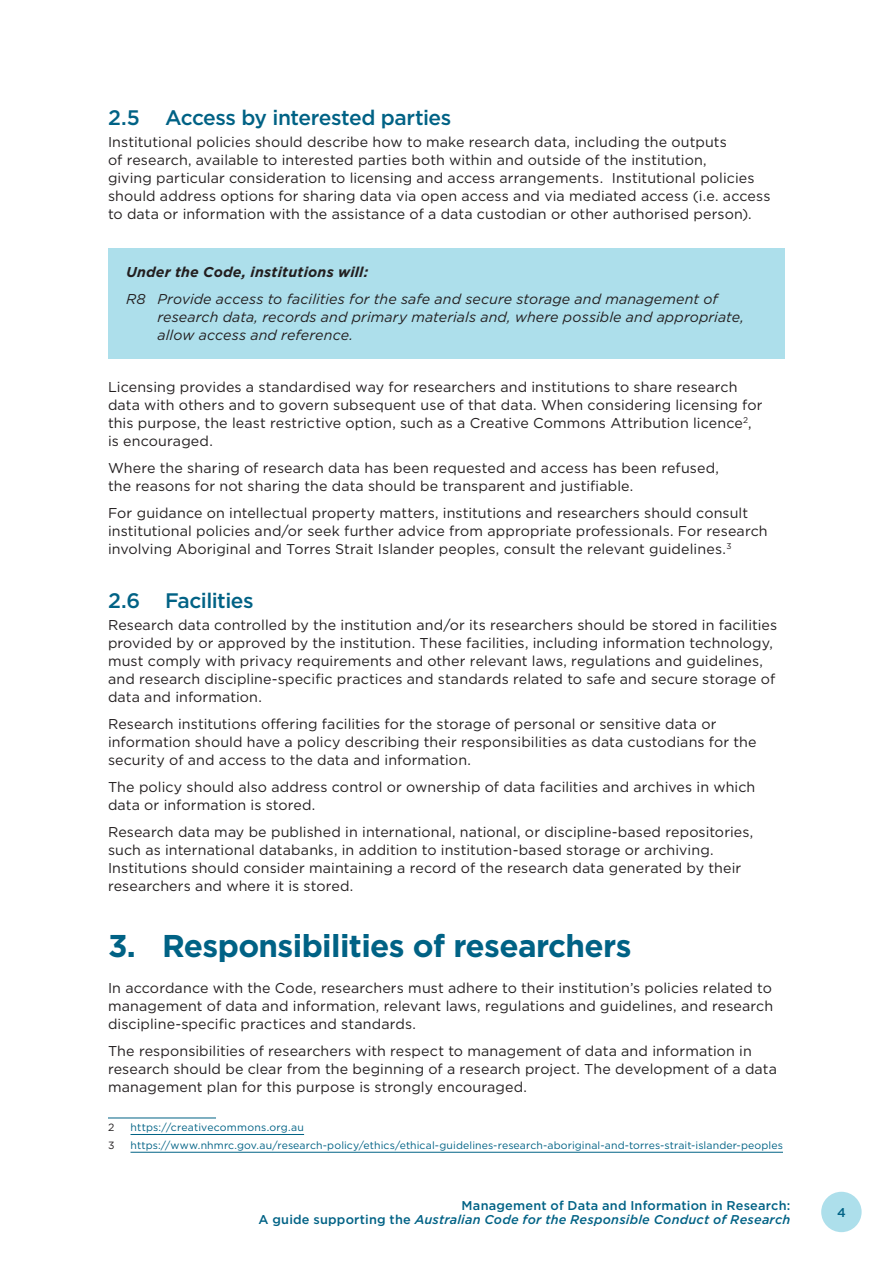
<style>
.page{position:relative;width:893px;height:1263px;background:#fff}
.page>*{position:absolute;margin:0;border:0;box-sizing:border-box;transform-origin:0 0}
.Heading_2{font:700 31.5px "Gotham";letter-spacing:-.02em;color:#006285}
.Heading_3{font:500 21px "Gotham";letter-spacing:-.025em;color:#006285}
.Body{font:14.25px/18px "Gotham";letter-spacing:.01em;color:#231f20}
.Body-2{font:italic 14.25px/18px "Gotham";letter-spacing:.005em;color:#231f20}
.Body-3{font:italic 700 14.25px "Gotham HTF";letter-spacing:.015em;color:#231f20}
.t1{font:500 12.75px/13.5px "Gotham HTF";letter-spacing:.015em;color:#006285;text-align:right}
.t2{font:500 12.75px "Gotham";color:#006285}
.Footnotes{font:10.5px "Gotham";letter-spacing:.01em;color:#006285}
.Footnotes-2{font:10.5px "Gotham";color:#231f20}
.s1{font-style:italic}
</style>
<div class="page">
<div style="left:108px;top:248px;width:677px;height:110px;background:#addfeb"></div>
<hr style="left:108px;top:1117px;width:108px;height:1px;background:#006285">
<hr style="left:130px;top:1134px;width:174px;height:1px;background:#006285">
<hr style="left:130px;top:1152px;width:653px;height:1px;background:#006285">
<div style="left:821px;top:1192px;width:41px;height:40px;background:#addfeb;border-radius:50%"></div>
<h3 class="Heading_3" style="left:108px;top:104px;width:345px">2.5 Access by interested parties</h3>
<p class="Body" style="left:108px;top:133px;width:664px">Institutional policies should describe how to make research data, including the outputs<br>of research, available to interested parties both within and outside of the institution,<br>giving particular consideration to licensing and access arrangements. Institutional policies should address options for sharing data via open access and via mediated access (i.e. access to data or information with the assistance of a data custodian or other authorised person).</p>
<p class="Body-3" style="left:126px;top:264px;width:244px">Under the Code, institutions will:</p>
<p class="Body-2" style="left:158px;top:290px;width:588px;text-indent:-32px">R8 Provide access to facilities for the safe and secure storage and management of research data, records and primary materials and, where possible and appropriate, allow access and reference.</p>
<p class="Body" style="left:108px;top:377px;width:656px">Licensing provides a standardised way for researchers and institutions to share research data with others and to govern subsequent use of that data. When considering licensing for this purpose, the least restrictive option, such as a Creative Commons Attribution licence<sup>2</sup>, is encouraged.</p>
<p class="Body" style="left:108px;top:458px;width:612px">Where the sharing of research data has been requested and access has been refused, the reasons for not sharing the data should be transparent and justifiable.</p>
<p class="Body" style="left:108px;top:503px;width:661px">For guidance on intellectual property matters, institutions and researchers should consult institutional policies and/or seek further advice from appropriate professionals. For research involving Aboriginal and Torres Strait Islander peoples, consult the relevant guidelines.<sup>3</sup></p>
<h3 class="Heading_3" style="left:108px;top:586px;width:147px">2.6 Facilities</h3>
<p class="Body" style="left:108px;top:616px;width:671px">Research data controlled by the institution and/or its researchers should be stored in facilities provided by or approved by the institution. These facilities, including information technology, must comply with privacy requirements and other relevant laws, regulations and guidelines, and research discipline-specific practices and standards related to safe and secure storage of data and information.</p>
<p class="Body" style="left:108px;top:715px;width:650px">Research institutions offering facilities for the storage of personal or sensitive data or information should have a policy describing their responsibilities as data custodians for the security of and access to the data and information.</p>
<p class="Body" style="left:108px;top:778px;width:649px">The policy should also address control or ownership of data facilities and archives in which data or information is stored.</p>
<p class="Body" style="left:108px;top:823px;width:647px">Research data may be published in international, national, or discipline-based repositories, such as international databanks, in addition to institution-based storage or archiving.<br>Institutions should consider maintaining a record of the research data generated by their researchers and where it is stored.</p>
<h2 class="Heading_2" style="left:108px;top:925px;width:525px">3. Responsibilities of researchers</h2>
<p class="Body" style="left:108px;top:979px;width:667px;text-align:justify">In accordance with the Code, researchers must adhere to their institution’s policies related to management of data and information, relevant laws, regulations and guidelines, and research discipline-specific practices and standards.</p>
<p class="Body" style="left:108px;top:1042px;width:670px">The responsibilities of researchers with respect to management of data and information in research should be clear from the beginning of a research project. The development of a data management plan for this purpose is strongly encouraged.</p>
<p class="Footnotes-2" style="left:108px;top:1121px;width:8px">2</p>
<p class="Footnotes" style="left:130px;top:1121px;width:175px">https://creativecommons.org.au</p>
<p class="Footnotes-2" style="left:108px;top:1139px;width:8px">3</p>
<p class="Footnotes" style="left:130px;top:1139px;width:654px">https://www.nhmrc.gov.au/research-policy/ethics/ethical-guidelines-research-aboriginal-and-torres-strait-islander-peoples</p>
<p class="t1" style="left:259px;top:1199px;width:533px">Management of Data and Information in Research:<br>A guide supporting the <span class="s1">Australian Code for the Responsible Conduct of Research</span></p>
<p class="t2" style="left:837px;top:1204px;width:10px">4</p>
</div>
